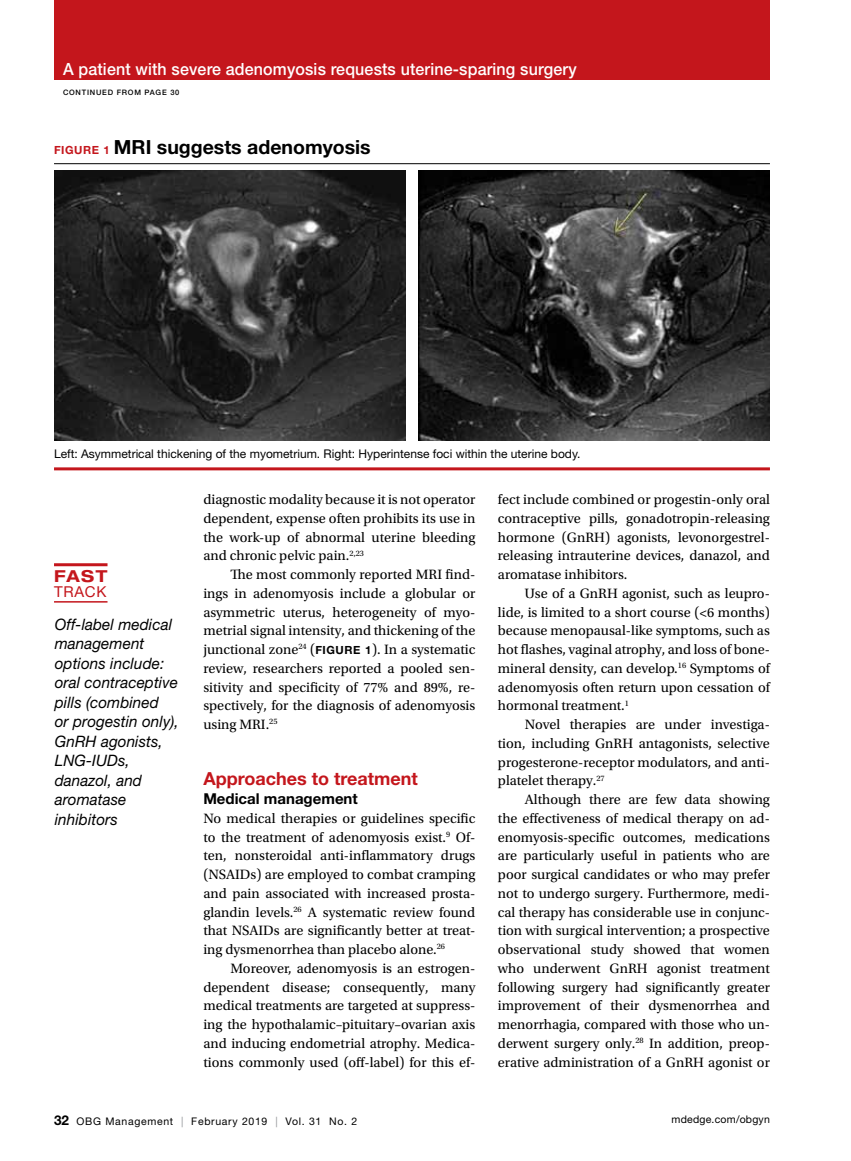
<style>
.page{position:relative;width:851px;height:1161px;background:#fff}
.page>*{position:absolute;margin:0;border:0;box-sizing:border-box;transform-origin:0 0}
.t1{font:700 19.5px "Helvetica Neue LT Std";color:#000}
.t2{font:700 18px "Helvetica Neue LT Std";color:#c4161c}
.t3{font:500 16.8px "Helvetica Neue LT Std";letter-spacing:.01em;color:#fff;scale:.95 1}
.t4{font:700 expanded 16.5px "Helvetica Neue LT Std";color:#c4161c}
.t5{font:italic 15.75px/19.5px "Helvetica Neue LT Std";letter-spacing:.005em;color:#000}
.t6{font:700 15px "Helvetica Neue LT Std";color:#000}
.t7{font:15px "Helvetica Neue LT Std";letter-spacing:.05em;color:#c4161c}
.t8{font:14.25px/18.8px "Utopia Std";color:#000;text-align:justify}
.t9{font:12px "Helvetica Neue LT Std";color:#000}
.t10{font:10.5px "Helvetica Neue LT Std";letter-spacing:.065em;color:#000}
.t11{font:10.5px "Helvetica Neue LT Std";letter-spacing:.02em;color:#000}
.t12{font:500 7.5px "Helvetica Neue LT Std";letter-spacing:.1em;color:#000}
.s1{font-size:11.25px;color:#c4161c}
.s2{font-family:"Helvetica Neue LT Std";font-weight:700;font-size:11.25px}
.s3{font-weight:700;font-size:13.5px}
.s4{color:#939598}
</style>
<div class="page">
<hr style="left:54px;top:601px;width:53px;height:2px;background:#c4161c">
<hr style="left:54px;top:563px;width:53px;height:3px;background:#c4161c">
<div style="left:54px;top:0;width:716px;height:80px;background:#c4161c"></div>
<hr style="left:54px;top:163px;width:716px;height:1px;background:#000">
<hr style="left:54px;top:467px;width:716px;height:3px;background:#c4161c">
<img style="left:54px;top:170px;width:351px;height:271px">
<img style="left:418px;top:170px;width:352px;height:271px">
<p class="t3" style="left:63px;top:59px;width:542px">A patient with severe adenomyosis requests uterine-sparing surgery</p>
<p class="t12" style="left:63px;top:88px;width:118px">CONTINUED FROM PAGE 30</p>
<h1 class="t1" style="left:54px;top:135px;width:318px"><span class="s1">FIGURE 1</span> MRI suggests adenomyosis</h1>
<p class="t9" style="left:54px;top:447px;width:528px">Left: Asymmetrical thickening of the myometrium. Right: Hyperintense foci within the uterine body.</p>
<p class="t4" style="left:54px;top:566px;width:55px">FAST</p>
<p class="t7" style="left:54px;top:583px;width:54px">TRACK</p>
<p class="t5" style="left:55px;top:614px;width:125px">Off-label medical management options include: oral contraceptive pills (combined<br>or progestin only),<br>GnRH agonists,<br>LNG-IUDs, danazol, and aromatase inhibitors</p>
<p class="t8" style="left:203px;top:490px;width:273px">diagnostic modality because it is not operator dependent, expense often prohibits its use in the work-up of abnormal uterine bleeding and chronic pelvic pain.<sup>2,23</sup></p>
<p class="t8" style="left:203px;top:565px;width:273px;text-indent:27px">The most commonly reported MRI find&shy;ings in adenomyosis include a globular or asymmetric uterus, heterogeneity of myo&shy;metrial signal intensity, and thickening of the junctional zone<sup>24</sup> (<span class="s2">FIGURE 1</span>). In a systematic review, researchers reported a pooled sen&shy;sitivity and specificity of 77% and 89%, re&shy;spectively, for the diagnosis of adenomyosis using MRI.<sup>25</sup></p>
<p class="t2" style="left:203px;top:768px;width:216px">Approaches to treatment</p>
<p class="t6" style="left:203px;top:789px;width:156px">Medical management</p>
<p class="t8" style="left:203px;top:809px;width:273px">No medical therapies or guidelines specific to the treatment of adenomyosis exist.<sup>9</sup> Of&shy;ten, nonsteroidal anti-inflammatory drugs (NSAIDs) are employed to combat cramping and pain associated with increased prosta&shy;glandin levels.<sup>26</sup> A systematic review found that NSAIDs are significantly better at treat&shy;ing dysmenorrhea than placebo alone.<sup>26</sup></p>
<p class="t8" style="left:203px;top:959px;width:273px;text-indent:27px">Moreover, adenomyosis is an estrogen&shy;dependent disease; consequently, many medical treatments are targeted at suppress&shy;ing the hypothalamic–pituitary–ovarian axis and inducing endometrial atrophy. Medica&shy;tions commonly used (off-label) for this ef-</p>
<p class="t8" style="left:498px;top:490px;width:273px">fect include combined or progestin-only oral contraceptive pills, gonadotropin-releasing hormone (GnRH) agonists, levonorgestrel&shy;releasing intrauterine devices, danazol, and aromatase inhibitors.</p>
<p class="t8" style="left:498px;top:584px;width:273px;text-indent:27px">Use of a GnRH agonist, such as leupro&shy;lide, is limited to a short course (&lt;6 months) because menopausal-like symptoms, such as hot flashes, vaginal atrophy, and loss of bone&shy;mineral density, can develop.<sup>16</sup> Symptoms of adenomyosis often return upon cessation of hormonal treatment.<sup>1</sup></p>
<p class="t8" style="left:498px;top:715px;width:273px;text-indent:27px">Novel therapies are under investiga&shy;tion, including GnRH antagonists, selective progesterone-receptor modulators, and anti&shy;platelet therapy.<sup>27</sup></p>
<p class="t8" style="left:498px;top:790px;width:273px;text-indent:27px">Although there are few data showing the effectiveness of medical therapy on ad&shy;enomyosis-specific outcomes, medications are particularly useful in patients who are poor surgical candidates or who may prefer not to undergo surgery. Furthermore, medi&shy;cal therapy has considerable use in conjunc&shy;tion with surgical intervention; a prospective observational study showed that women who underwent GnRH agonist treatment following surgery had significantly greater improvement of their dysmenorrhea and menorrhagia, compared with those who un&shy;derwent surgery only.<sup>28</sup> In addition, preop&shy;erative administration of a GnRH agonist or</p>
<p class="t10" style="left:54px;top:1115px;width:305px"><span class="s3">32</span> OBG Management <span class="s4">|</span> February 2019 <span class="s4">|</span> Vol. 31 No. 2</p>
<p class="t11" style="left:671px;top:1114px;width:100px">mdedge.com/obgyn</p>
</div>
